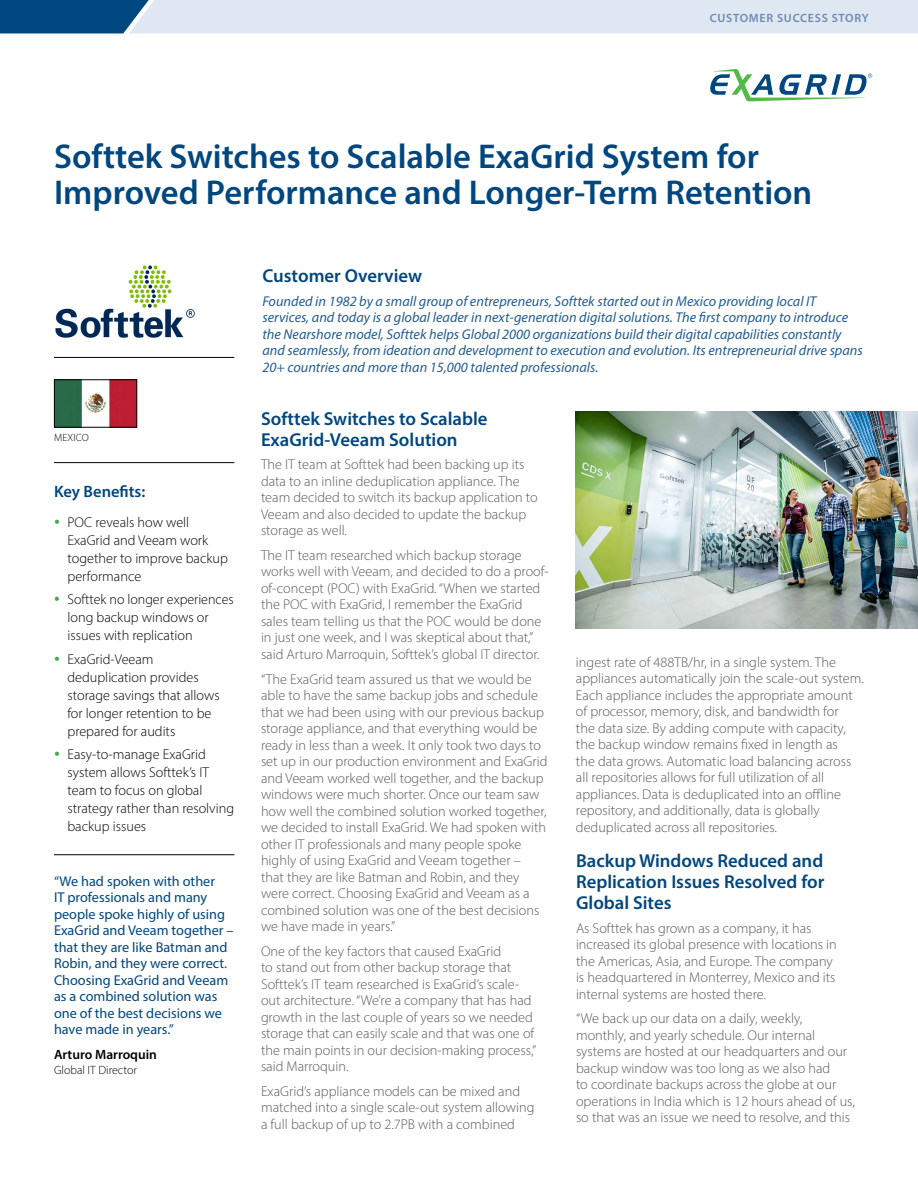
<style>
.page{position:relative;width:918px;height:1188px;background:#fff}
.page>*{position:absolute;margin:0;border:0;box-sizing:border-box;transform-origin:0 0}
.t1{font:600 34.5px/36px "Myriad Pro";color:#00467f}
.t2{font:600 18.75px/21px "Myriad Pro";color:#00467f}
.t3{font:600 16.5px "Myriad Pro";color:#00467f}
.t4{font:300 14.25px/16.5px "Myriad Pro";color:#58595b}
.t5{font:italic 14.25px/16.5px "Myriad Pro";color:#235d92}
.t6{font:300 14.25px/18px "Myriad Pro";color:#000}
.t7{font:14.25px/16.5px "Myriad Pro";color:#00467f}
.t8{font:600 13.5px "Myriad Pro";color:#000}
.t9{font:600 12px "Myriad Pro";letter-spacing:.06em;color:#6c89b4}
.t10{font:300 12px "Myriad Pro";color:#000}
.t11{font:300 10.5px "Myriad Pro";letter-spacing:.02em;color:#000}
</style>
<div class="page">
<svg style="left:0;top:0;width:918px;height:33px"></svg>
<svg style="left:710px;top:69px;width:162px;height:33px"></svg>
<img style="left:55px;top:265px;width:140px;height:73px">
<img style="left:576px;top:411px;width:342px;height:218px">
<hr style="left:54px;top:462px;width:180px;height:1px;background:#000">
<hr style="left:54px;top:854px;width:180px;height:1px;background:#000">
<img style="left:56px;top:382px;width:79px;height:43px">
<div style="left:54px;top:380px;width:83px;height:47px;border:1px solid #000"></div>
<hr style="left:54px;top:357px;width:180px;height:1px;background:#000">
<p class="t9" style="left:710px;top:10px;width:161px">CUSTOMER SUCCESS STORY</p>
<h1 class="t1" style="left:54px;top:138px;width:760px">Softtek Switches to Scalable ExaGrid System for<br>Improved Performance and Longer-Term Retention</h1>
<p class="t11" style="left:54px;top:431px;width:36px">MEXICO</p>
<p class="t3" style="left:54px;top:481px;width:93px">Key Benefits:</p>
<p class="t6" style="left:67px;top:513px;width:162px">POC reveals how well<br>ExaGrid and Veeam work together to improve backup performance</p>
<p class="t6" style="left:67px;top:591px;width:168px">Softtek no longer experiences long backup windows or issues with replication</p>
<p class="t6" style="left:67px;top:650px;width:154px">ExaGrid-Veeam deduplication provides storage savings that allows for longer retention to be prepared for audits</p>
<p class="t6" style="left:67px;top:745px;width:168px">Easy-to-manage ExaGrid system allows Softtek’s IT team to focus on global strategy rather than resolving backup issues</p>
<p class="t7" style="left:54px;top:873px;width:181px">“We had spoken with other<br>IT professionals and many people spoke highly of using<br>ExaGrid and Veeam together – that they are like Batman and<br>Robin, and they were correct.<br>Choosing ExaGrid and Veeam as a combined solution was one of the best decisions we have made in years.”</p>
<p class="t8" style="left:54px;top:1046px;width:105px">Arturo Marroquin</p>
<p class="t10" style="left:54px;top:1063px;width:84px">Global IT Director</p>
<h2 class="t2" style="left:262px;top:265px;width:161px">Customer Overview</h2>
<p class="t5" style="left:262px;top:292px;width:602px">Founded in 1982 by a small group of entrepreneurs, Softtek started out in Mexico providing local IT services, and today is a global leader in next-generation digital solutions. The first company to introduce the Nearshore model, Softtek helps Global 2000 organizations build their digital capabilities constantly and seamlessly, from ideation and development to execution and evolution. Its entrepreneurial drive spans 20+ countries and more than 15,000 talented professionals.</p>
<h2 class="t2" style="left:261px;top:408px;width:228px">Softtek Switches to Scalable<br>ExaGrid-Veeam Solution</h2>
<p class="t4" style="left:261px;top:456px;width:278px">The IT team at Softtek had been backing up its data to an inline deduplication appliance. The team decided to switch its backup application to Veeam and also decided to update the backup storage as well.</p>
<p class="t4" style="left:261px;top:547px;width:289px">The IT team researched which backup storage works well with Veeam, and decided to do a proof&shy;of-concept (POC) with ExaGrid. “When we started the POC with ExaGrid, I remember the ExaGrid sales team telling us that the POC would be done in just one week, and I was skeptical about that,” said Arturo Marroquin, Softtek’s global IT director.</p>
<p class="t4" style="left:261px;top:670px;width:288px">“The ExaGrid team assured us that we would be able to have the same backup jobs and schedule that we had been using with our previous backup storage appliance, and that everything would be ready in less than a week. It only took two days to set up in our production environment and ExaGrid and Veeam worked well together, and the backup windows were much shorter. Once our team saw how well the combined solution worked together, we decided to install ExaGrid. We had spoken with other IT professionals and many people spoke highly of using ExaGrid and Veeam together –<br>that they are like Batman and Robin, and they were correct. Choosing ExaGrid and Veeam as a combined solution was one of the best decisions we have made in years.”</p>
<p class="t4" style="left:261px;top:943px;width:277px">One of the key factors that caused ExaGrid<br>to stand out from other backup storage that Softtek’s IT team researched is ExaGrid’s scale&shy;out architecture. “We’re a company that has had growth in the last couple of years so we needed storage that can easily scale and that was one of the main points in our decision-making process,” said Marroquin.</p>
<p class="t4" style="left:261px;top:1083px;width:275px">ExaGrid’s appliance models can be mixed and matched into a single scale-out system allowing a full backup of up to 2.7PB with a combined</p>
<p class="t4" style="left:576px;top:653px;width:290px">ingest rate of 488TB/hr, in a single system. The appliances automatically join the scale-out system.<br>Each appliance includes the appropriate amount of processor, memory, disk, and bandwidth for<br>the data size. By adding compute with capacity, the backup window remains fixed in length as<br>the data grows. Automatic load balancing across all repositories allows for full utilization of all appliances. Data is deduplicated into an offline repository, and additionally, data is globally deduplicated across all repositories.</p>
<h2 class="t2" style="left:576px;top:850px;width:250px;text-align:justify">Backup Windows Reduced and Replication Issues Resolved for Global Sites</h2>
<p class="t4" style="left:576px;top:920px;width:262px">As Softtek has grown as a company, it has increased its global presence with locations in the Americas, Asia, and Europe. The company is headquartered in Monterrey, Mexico and its internal systems are hosted there.</p>
<p class="t4" style="left:576px;top:1010px;width:280px">“We back up our data on a daily, weekly, monthly, and yearly schedule. Our internal systems are hosted at our headquarters and our backup window was too long as we also had<br>to coordinate backups across the globe at our operations in India which is 12 hours ahead of us, so that was an issue we need to resolve, and this</p>
</div>
